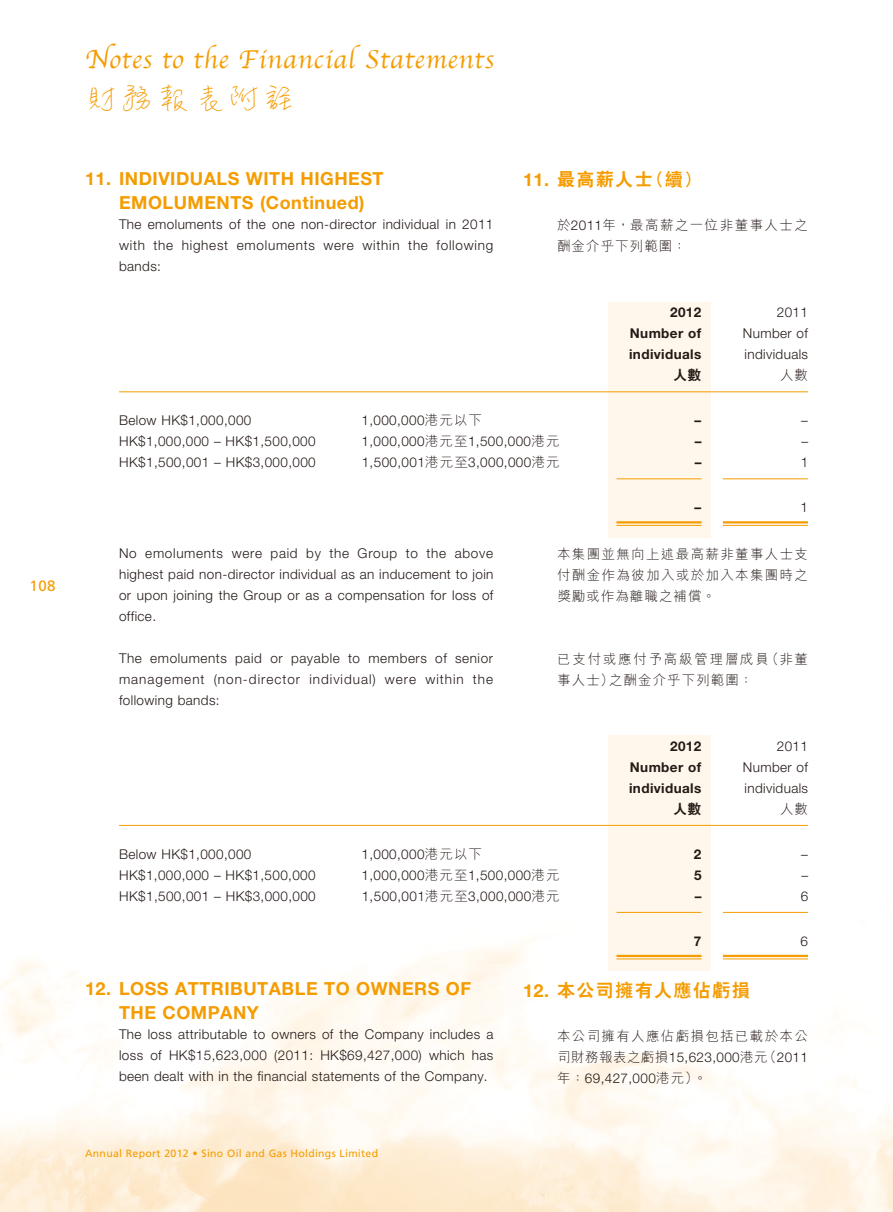
<style>
.page{position:relative;width:893px;height:1212px;background:#fff}
.page>*{position:absolute;margin:0;border:0;box-sizing:border-box;transform-origin:0 0}
.t1{font:300 33px "M Ling Wai FHK";letter-spacing:.08em;color:#f49c00}
.t2{font:27px "Apple Chancery";letter-spacing:.03em;color:#f49c00}
.t3{font:700 18px/24px "Helvetica Neue LT Std";letter-spacing:.03em;color:#f49c00}
.t4{font:800 18px "C Hei 2 HK";letter-spacing:.08em;color:#f49c00}
.t5{font:15px "Frutiger LT Std";color:#f49c00}
.t6{font:300 13.5px/21px "Helvetica Neue LT Std";letter-spacing:.03em;color:#231916;text-align:justify}
.t7{font:300 13.5px/21px "M Hei HK";letter-spacing:.1em;color:#231916}
.t8{font:700 13.5px "Helvetica Neue LT Std";letter-spacing:.03em;color:#231916}
.t9{font:300 13.5px/21px "M Hei HK";letter-spacing:.13em;color:#231916}
.t10{font:800 13.5px "C Hei 2 HK";color:#231916}
.t11{font:10.5px "Frutiger LT Std";letter-spacing:.03em;color:#f49c00}
.s1{font-family:"Helvetica Neue LT Std";font-weight:700}
.s2{font-family:"Helvetica Neue LT Std"}
.s3{font-family:"M Hei HK"}
</style>
<div class="page">
<div style="left:608px;top:302px;width:102px;height:235px;background:#fff7eb"></div>
<hr style="left:119px;top:391px;width:689px;height:1px;background:#f49c00">
<hr style="left:616px;top:478px;width:86px;height:1px;background:#f49c00">
<hr style="left:723px;top:478px;width:85px;height:1px;background:#f49c00">
<hr style="left:616px;top:521px;width:85px;height:2px;background:#f49c00">
<hr style="left:616px;top:525px;width:85px;height:1px;background:#f49c00">
<hr style="left:723px;top:521px;width:85px;height:2px;background:#f49c00">
<hr style="left:723px;top:525px;width:85px;height:1px;background:#f49c00">
<div style="left:608px;top:736px;width:102px;height:235px;background:#fff7eb"></div>
<hr style="left:119px;top:825px;width:689px;height:1px;background:#f49c00">
<hr style="left:616px;top:912px;width:86px;height:1px;background:#f49c00">
<hr style="left:723px;top:912px;width:85px;height:1px;background:#f49c00">
<hr style="left:616px;top:955px;width:85px;height:2px;background:#f49c00">
<hr style="left:616px;top:958px;width:85px;height:1px;background:#f49c00">
<hr style="left:723px;top:955px;width:85px;height:2px;background:#f49c00">
<hr style="left:723px;top:958px;width:85px;height:1px;background:#f49c00">
<p class="t5" style="left:30px;top:577px;width:27px">108</p>
<h2 class="t2" style="left:85px;top:37px;width:410px">Notes to the Financial Statements</h2>
<h1 class="t1" style="left:85px;top:76px;width:212px">財務報表附註</h1>
<h3 class="t3" style="left:119px;top:166px;width:266px;text-indent:-34px">11. INDIVIDUALS WITH HIGHEST<br>EMOLUMENTS (Continued)</h3>
<p class="t6" style="left:119px;top:214px;width:376px">The emoluments of the one non-director individual in 2011 with the highest emoluments were within the following bands:</p>
<h3 class="t4" style="left:523px;top:167px;width:180px"><span class="s1">11.</span> 最高薪人士（續）</h3>
<p class="t7" style="left:557px;top:214px;width:252px">於<span class="s2">2011</span>年，最高薪之一位非董事人士之酬金介乎下列範圍：</p>
<p class="t8" style="left:670px;top:304px;width:33px">2012</p>
<p class="t6" style="left:777px;top:302px;width:33px">2011</p>
<p class="t8" style="left:630px;top:325px;width:73px">Number of</p>
<p class="t6" style="left:743px;top:323px;width:67px">Number of</p>
<p class="t8" style="left:629px;top:346px;width:74px">individuals</p>
<p class="t6" style="left:744px;top:344px;width:65px">individuals</p>
<p class="t10" style="left:673px;top:366px;width:30px">人數</p>
<p class="t7" style="left:780px;top:364px;width:30px">人數</p>
<p class="t6" style="left:119px;top:410px;width:134px">Below HK$1,000,000</p>
<p class="t6" style="left:361px;top:410px;width:122px">1,000,000<span class="s3">港元以下</span></p>
<p class="t8" style="left:695px;top:412px;width:8px">–</p>
<p class="t6" style="left:801px;top:410px;width:8px">–</p>
<p class="t6" style="left:119px;top:431px;width:198px">HK$1,000,000 – HK$1,500,000</p>
<p class="t6" style="left:362px;top:431px;width:199px">1,000,000<span class="s3">港元至</span>1,500,000<span class="s3">港元</span></p>
<p class="t8" style="left:695px;top:433px;width:8px">–</p>
<p class="t6" style="left:801px;top:431px;width:8px">–</p>
<p class="t6" style="left:119px;top:452px;width:198px">HK$1,500,001 – HK$3,000,000</p>
<p class="t6" style="left:362px;top:452px;width:199px">1,500,001<span class="s3">港元至</span>3,000,000<span class="s3">港元</span></p>
<p class="t8" style="left:695px;top:454px;width:8px">–</p>
<p class="t6" style="left:801px;top:452px;width:9px">1</p>
<p class="t8" style="left:694px;top:499px;width:8px">–</p>
<p class="t6" style="left:800px;top:497px;width:9px">1</p>
<p class="t6" style="left:119px;top:542px;width:376px">No emoluments were paid by the Group to the above highest paid non-director individual as an inducement to join or upon joining the Group or as a compensation for loss of office.</p>
<p class="t6" style="left:119px;top:647px;width:376px">The emoluments paid or payable to members of senior management (non-director individual) were within the following bands:</p>
<p class="t8" style="left:670px;top:737px;width:33px">2012</p>
<p class="t6" style="left:777px;top:735px;width:33px">2011</p>
<p class="t8" style="left:630px;top:758px;width:73px">Number of</p>
<p class="t6" style="left:743px;top:756px;width:67px">Number of</p>
<p class="t8" style="left:629px;top:779px;width:74px">individuals</p>
<p class="t6" style="left:744px;top:777px;width:65px">individuals</p>
<p class="t10" style="left:673px;top:800px;width:30px">人數</p>
<p class="t7" style="left:780px;top:798px;width:30px">人數</p>
<p class="t6" style="left:119px;top:843px;width:134px">Below HK$1,000,000</p>
<p class="t6" style="left:361px;top:843px;width:122px">1,000,000<span class="s3">港元以下</span></p>
<p class="t8" style="left:694px;top:845px;width:9px">2</p>
<p class="t6" style="left:801px;top:843px;width:8px">–</p>
<p class="t6" style="left:119px;top:864px;width:198px">HK$1,000,000 – HK$1,500,000</p>
<p class="t6" style="left:362px;top:864px;width:199px">1,000,000<span class="s3">港元至</span>1,500,000<span class="s3">港元</span></p>
<p class="t8" style="left:694px;top:866px;width:9px">5</p>
<p class="t6" style="left:801px;top:864px;width:8px">–</p>
<p class="t6" style="left:119px;top:885px;width:198px">HK$1,500,001 – HK$3,000,000</p>
<p class="t6" style="left:362px;top:885px;width:199px">1,500,001<span class="s3">港元至</span>3,000,000<span class="s3">港元</span></p>
<p class="t8" style="left:695px;top:887px;width:8px">–</p>
<p class="t6" style="left:801px;top:885px;width:9px">6</p>
<p class="t8" style="left:694px;top:932px;width:9px">7</p>
<p class="t6" style="left:800px;top:930px;width:9px">6</p>
<h3 class="t3" style="left:119px;top:976px;width:354px;text-indent:-34px">12. LOSS ATTRIBUTABLE TO OWNERS OF<br>THE COMPANY</h3>
<p class="t6" style="left:119px;top:1024px;width:376px">The loss attributable to owners of the Company includes a loss of HK$15,623,000 (2011: HK$69,427,000) which has been dealt with in the financial statements of the Company.</p>
<p class="t7" style="left:557px;top:542px;width:252px;text-align:justify">本集團並無向上述最高薪非董事人士支付酬金作為彼加入或於加入本集團時之獎勵或作為離職之補償。</p>
<p class="t9" style="left:557px;top:647px;width:252px">已支付或應付予高級管理層成員（非董事人士）之酬金介乎下列範圍：</p>
<h3 class="t4" style="left:523px;top:978px;width:228px"><span class="s1">12.</span> 本公司擁有人應佔虧損</h3>
<p class="t7" style="left:557px;top:1025px;width:252px">本公司擁有人應佔虧損包括已載於本公</p>
<p class="t6" style="left:557px;top:1046px;width:252px"><span class="s3">司財務報表之虧損</span>15,623,000<span class="s3">港元（</span>2011<span class="s3">年：</span>69,427,000<span class="s3">港元）。</span></p>
<p class="t11" style="left:85px;top:1147px;width:295px">Annual Report 2012 • Sino Oil and Gas Holdings Limited</p>
</div>
